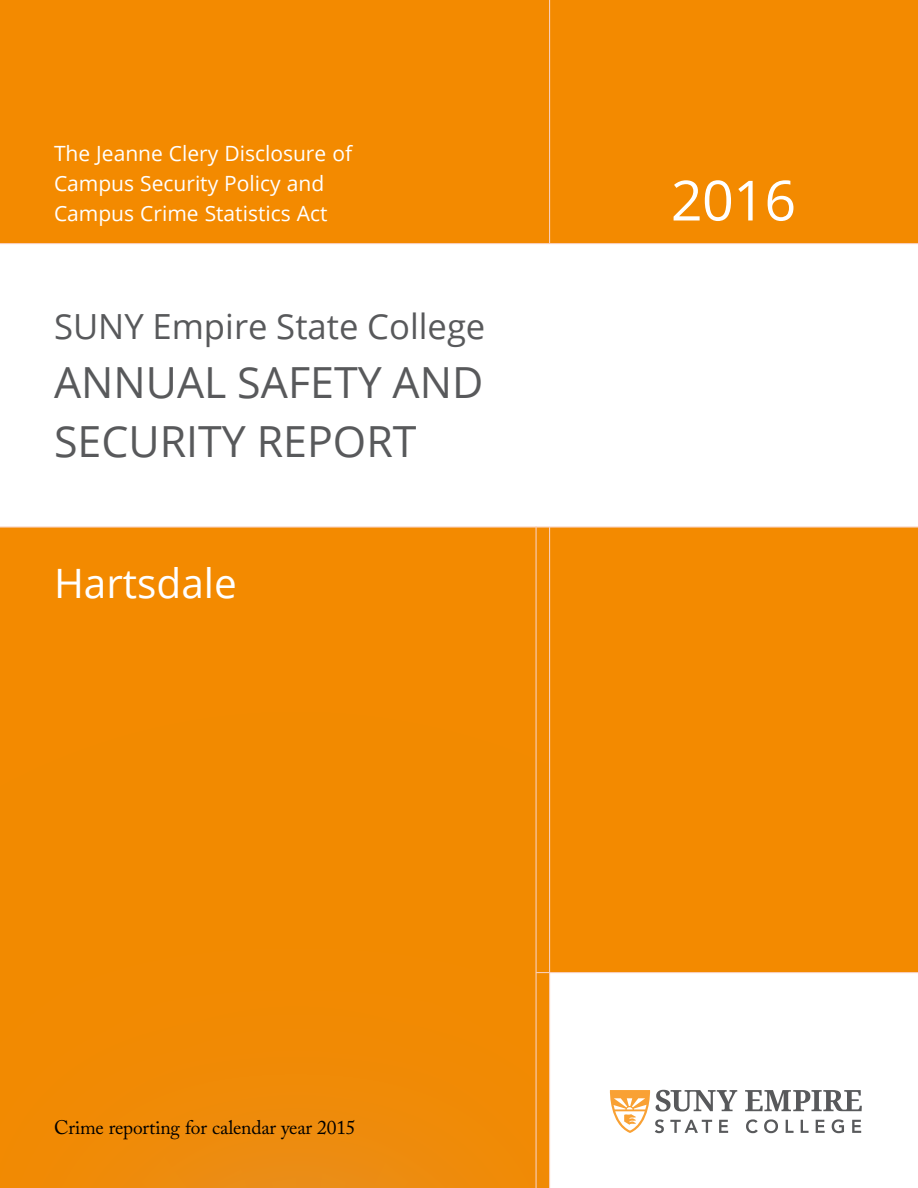
<style>
.page{position:relative;width:918px;height:1188px;background:#fff}
.page>*{position:absolute;margin:0;border:0;box-sizing:border-box;transform-origin:0 0}
.t1{font:55.5px "Open Sans";color:#fff}
.t2{font:42.9px/59.4px "Open Sans";color:#58595b}
.t3{font:40.5px "Open Sans";color:#fff}
.t4{font:34.65px "Open Sans";color:#58595b}
.t5{font:21px/30px "Open Sans";color:#fff}
.t6{font:19.5px "Adobe Caslon Pro";letter-spacing:-.01em;color:#000}
</style>
<div class="page">
<div style="left:0;top:0;width:549px;height:1188px;background:#f38a00"></div>
<svg style="left:118px;top:711px;width:431px;height:477px"></svg>
<div style="left:549px;top:0;width:369px;height:972px;background:#f38a00"></div>
<hr style="left:549px;top:0;width:1px;height:1188px;background:#f9cdb6">
<div style="left:0;top:243px;width:918px;height:283px;background:#fff"></div>
<hr style="left:0;top:243px;width:918px;height:1px;background:#f9cdb6">
<hr style="left:0;top:526px;width:918px;height:2px;background:#f9cdb6">
<hr style="left:536px;top:526px;width:1px;height:662px;background:#f9cdb6">
<hr style="left:536px;top:972px;width:382px;height:1px;background:#f9cdb6">
<svg style="left:746px;top:1119px;width:12px;height:14px"></svg>
<svg style="left:764px;top:1119px;width:14px;height:14px"></svg>
<svg style="left:786px;top:1120px;width:8px;height:13px"></svg>
<svg style="left:801px;top:1120px;width:8px;height:13px"></svg>
<svg style="left:816px;top:1120px;width:9px;height:13px"></svg>
<svg style="left:832px;top:1119px;width:12px;height:14px"></svg>
<svg style="left:852px;top:1120px;width:9px;height:13px"></svg>
<svg style="left:745px;top:1090px;width:117px;height:21px"></svg>
<svg style="left:610px;top:1090px;width:127px;height:43px"></svg>
<p class="t5" style="left:54px;top:137px;width:300px">The Jeanne Clery Disclosure of<br>Campus Security Policy and<br>Campus Crime Statistics Act</p>
<h3 class="t4" style="left:54px;top:302px;width:433px">SUNY Empire State College</h3>
<h2 class="t2" style="left:54px;top:352px;width:431px">ANNUAL SAFETY AND<br>SECURITY REPORT</h2>
<h3 class="t3" style="left:54px;top:556px;width:184px">Hartsdale</h3>
<h1 class="t1" style="left:671px;top:162px;width:127px">2016</h1>
<p class="t6" style="left:54px;top:1116px;width:303px">Crime reporting for calendar year 2015</p>
</div>
